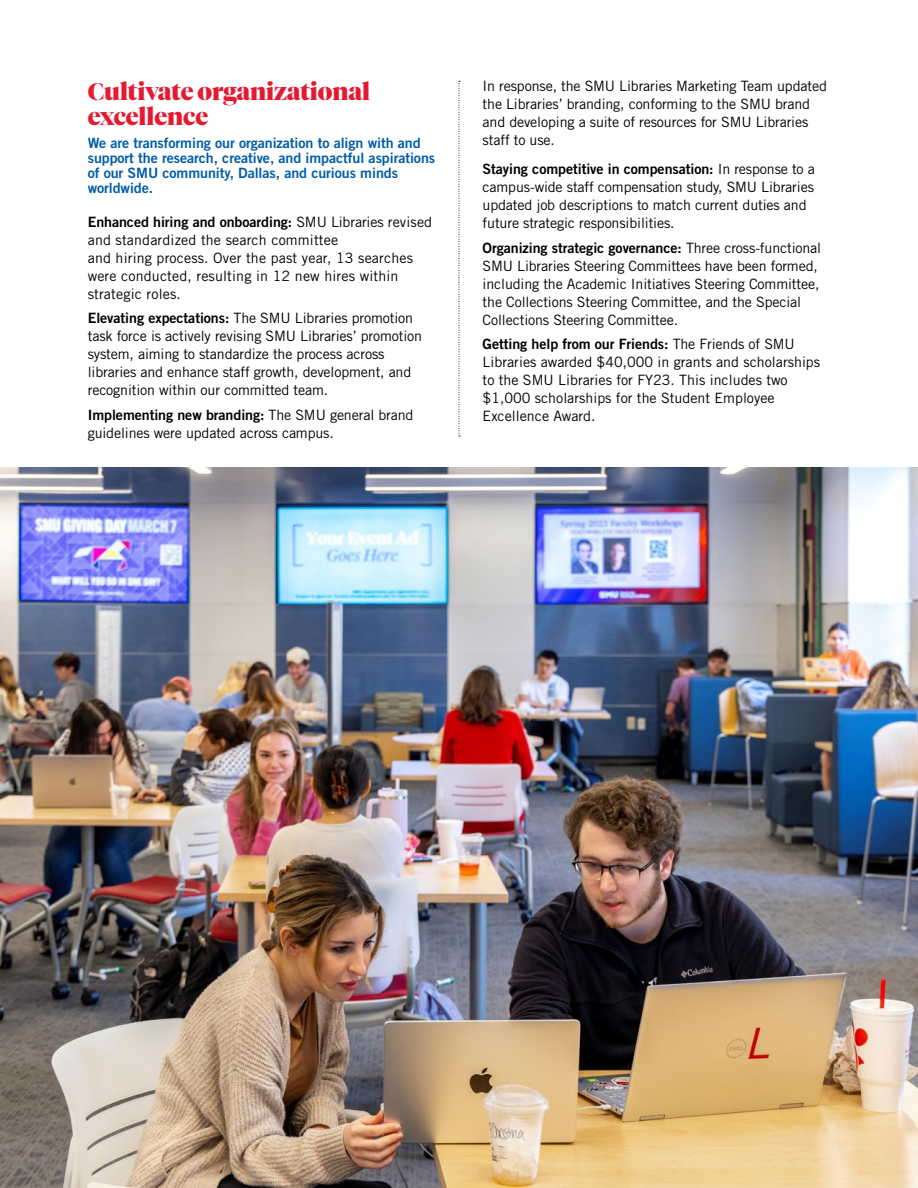
<style>
.page{position:relative;width:918px;height:1188px;background:#fff}
.page>*{position:absolute;margin:0;border:0;box-sizing:border-box;transform-origin:0 0}
.Red_Headers{font:900 24px "Tiempos Fine";color:#e51a32}
.Body_Copy{font:14.25px/18px "Trade Gothic LT Std";letter-spacing:-.01em;color:#000}
.Body_Copy-2{font:14.25px/18px "Trade Gothic LT Std";letter-spacing:.01em;color:#000}
.Body_Copy-3{font:14.25px/15px "Trade Gothic LT Std Bd 2";letter-spacing:-.005em;color:#005da9}
.s1{font-family:"Trade Gothic LT Std Bd 2"}
</style>
<div class="page">
<svg style="left:459px;top:81px;width:1px;height:356px"></svg>
<img style="left:0;top:468px;width:918px;height:720px">
<p class="Red_Headers" style="left:88px;top:77px;width:284px">Cultivate organizational</p>
<p class="Red_Headers" style="left:88px;top:102px;width:122px">excellence</p>
<p class="Body_Copy-3" style="left:88px;top:135px;width:349px">We are transforming our organization to align with and support the research, creative, and impactful aspirations of our SMU community, Dallas, and curious minds worldwide.</p>
<p class="Body_Copy-2" style="left:88px;top:212px;width:346px"><span class="s1">Enhanced hiring and onboarding:</span> SMU Libraries revised and standardized the search committee<br>and hiring process. Over the past year, 13 searches were conducted, resulting in 12 new hires within strategic roles.</p>
<p class="Body_Copy" style="left:88px;top:309px;width:336px"><span class="s1">Elevating expectations:</span> The SMU Libraries promotion task force is actively revising SMU Libraries’ promotion system, aiming to standardize the process across libraries and enhance staff growth, development, and recognition within our committed team.</p>
<p class="Body_Copy" style="left:88px;top:406px;width:327px"><span class="s1">Implementing new branding:</span> The SMU general brand guidelines were updated across campus.</p>
<p class="Body_Copy" style="left:483px;top:77px;width:346px">In response, the SMU Libraries Marketing Team updated the Libraries’ branding, conforming to the SMU brand and developing a suite of resources for SMU Libraries staff to use.</p>
<p class="Body_Copy" style="left:483px;top:160px;width:334px"><span class="s1">Staying competitive in compensation:</span> In response to a campus-wide staff compensation study, SMU Libraries updated job descriptions to match current duties and future strategic responsibilities.</p>
<p class="Body_Copy" style="left:483px;top:238px;width:340px"><span class="s1">Organizing strategic governance:</span> Three cross-functional SMU Libraries Steering Committees have been formed, including the Academic Initiatives Steering Committee, the Collections Steering Committee, and the Special Collections Steering Committee.</p>
<p class="Body_Copy" style="left:483px;top:335px;width:339px"><span class="s1">Getting help from our Friends:</span> The Friends of SMU Libraries awarded $40,000 in grants and scholarships to the SMU Libraries for FY23. This includes two $1,000 scholarships for the Student Employee Excellence Award.</p>
</div>
